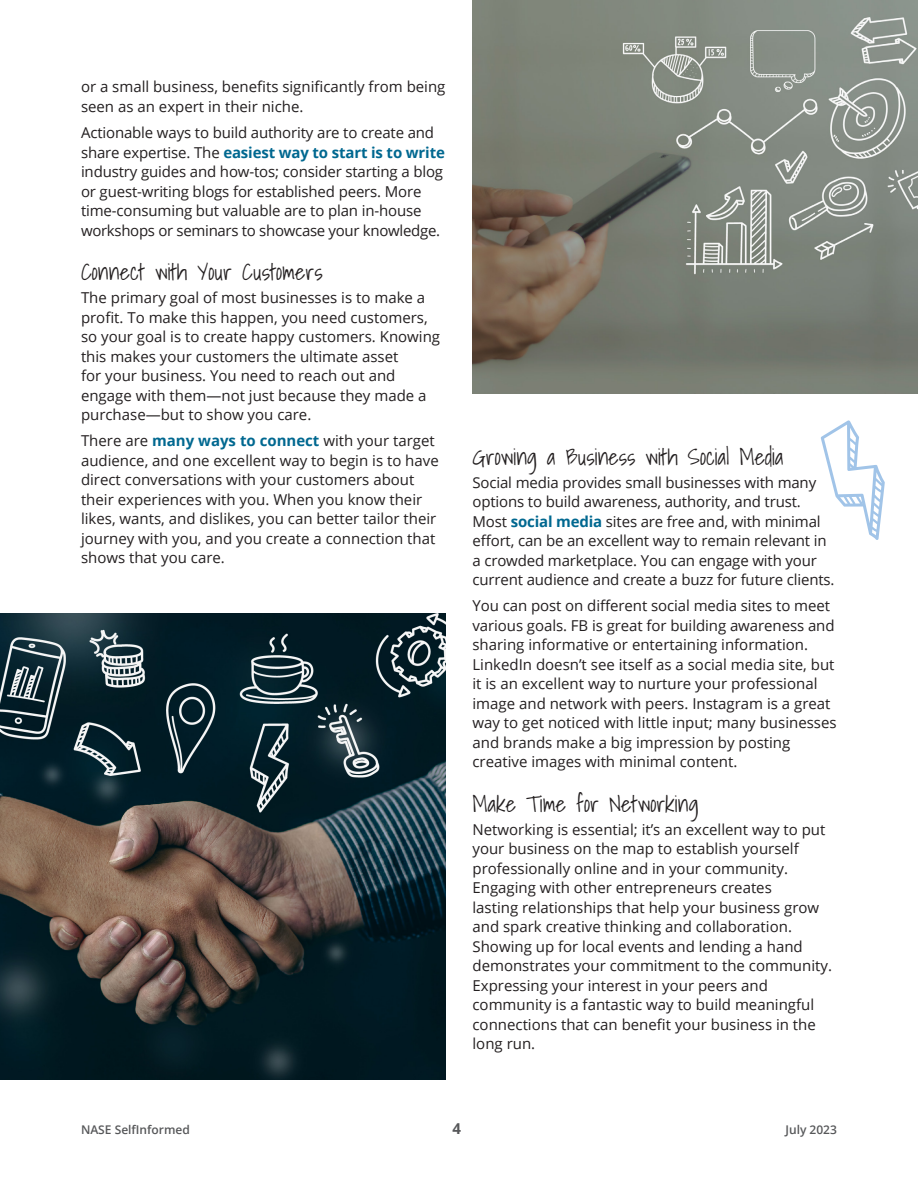
<style>
.page{position:relative;width:918px;height:1188px;background:#fff}
.page>*{position:absolute;margin:0;border:0;box-sizing:border-box;transform-origin:0 0}
.NASE_Main_Subhead{font:300 22.5px "Shadows Into";color:#231f20}
.NASE_Body_Copy{font:15px/19.5px "Open Sans";color:#231f20}
.t1{font:700 15px "Open Sans";color:#57585a}
.t2{font:600 12px "Open Sans";color:#57585a}
.s1{font-weight:700;color:#006890}
</style>
<div class="page">
<img style="left:0;top:613px;width:446px;height:467px">
<img style="left:472px;top:0;width:446px;height:393px">
<svg style="left:821px;top:420px;width:64px;height:120px"></svg>
<p class="NASE_Body_Copy" style="left:81px;top:77px;width:366px">or a small business, benefits significantly from being seen as an expert in their niche.</p>
<p class="NASE_Body_Copy" style="left:81px;top:123px;width:365px">Actionable ways to build authority are to create and share expertise. The <span class="s1">easiest way to start is to write </span>industry guides and how-tos; consider starting a blog or guest-writing blogs for established peers. More time-consuming but valuable are to plan in-house workshops or seminars to showcase your knowledge.</p>
<p class="NASE_Main_Subhead" style="left:81px;top:254px;width:243px">Connect with Your Customers</p>
<p class="NASE_Body_Copy" style="left:81px;top:287px;width:361px">The primary goal of most businesses is to make a profit. To make this happen, you need customers, so your goal is to create happy customers. Knowing this makes your customers the ultimate asset<br>for your business. You need to reach out and engage with them—not just because they made a purchase—but to show you care.</p>
<p class="NASE_Body_Copy" style="left:81px;top:431px;width:359px">There are <span class="s1">many ways to connect</span> with your target audience, and one excellent way to begin is to have direct conversations with your customers about their experiences with you. When you know their likes, wants, and dislikes, you can better tailor their journey with you, and you create a connection that shows that you care.</p>
<p class="NASE_Main_Subhead" style="left:472px;top:438px;width:313px">Growing a Business with Social Media</p>
<p class="NASE_Body_Copy" style="left:472px;top:472px;width:364px">Social media provides small businesses with many options to build awareness, authority, and trust.<br>Most <span class="s1">social media</span> sites are free and, with minimal effort, can be an excellent way to remain relevant in a crowded marketplace. You can engage with your current audience and create a buzz for future clients.</p>
<p class="NASE_Body_Copy" style="left:472px;top:596px;width:366px">You can post on different social media sites to meet various goals. FB is great for building awareness and sharing informative or entertaining information.<br>LinkedIn doesn’t see itself as a social media site, but it is an excellent way to nurture your professional image and network with peers. Instagram is a great way to get noticed with little input; many businesses and brands make a big impression by posting creative images with minimal content.</p>
<p class="NASE_Main_Subhead" style="left:472px;top:786px;width:228px">Make Time for Networking</p>
<p class="NASE_Body_Copy" style="left:472px;top:819px;width:361px">Networking is essential; it’s an excellent way to put your business on the map to establish yourself professionally online and in your community.<br>Engaging with other entrepreneurs creates<br>lasting relationships that help your business grow and spark creative thinking and collaboration.<br>Showing up for local events and lending a hand demonstrates your commitment to the community.<br>Expressing your interest in your peers and community is a fantastic way to build meaningful connections that can benefit your business in the long run.</p>
<p class="t2" style="left:81px;top:1121px;width:110px">NASE SelfInformed</p>
<p class="t1" style="left:453px;top:1118px;width:10px">4</p>
<p class="t2" style="left:786px;top:1121px;width:53px">July 2023</p>
</div>
